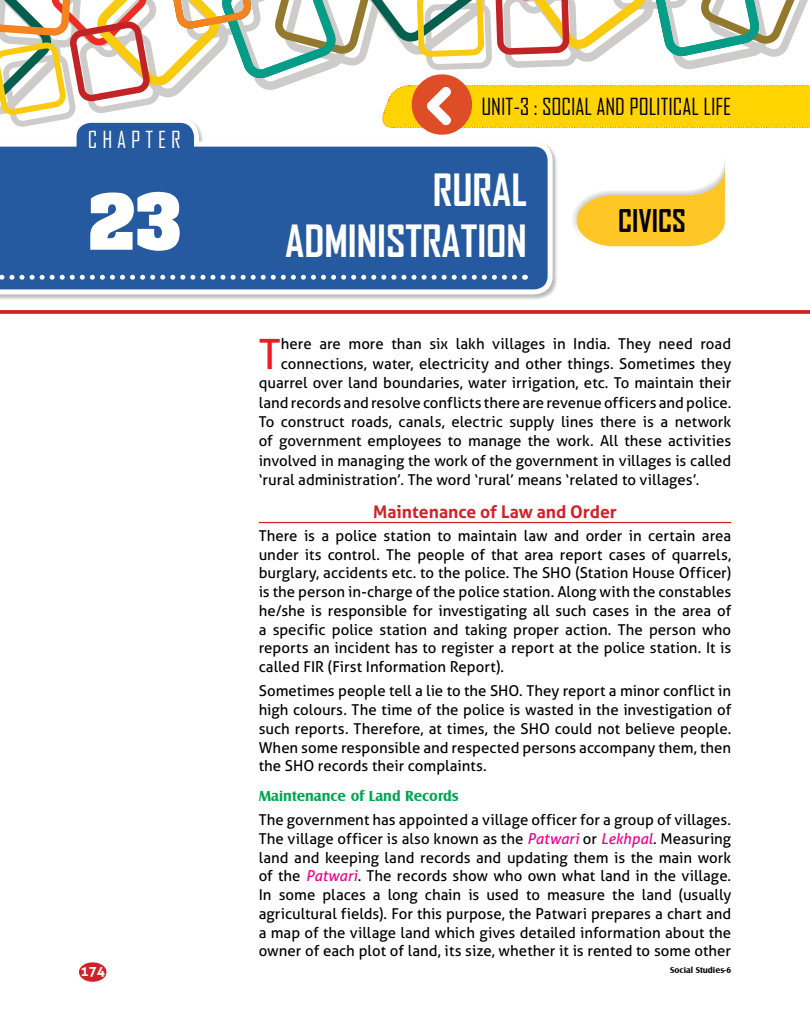
<style>
.page{position:relative;width:810px;height:1035px;background:#fff}
.page>*{position:absolute;margin:0;border:0;box-sizing:border-box;transform-origin:0 0}
.t1{font:700 66.25px "Aardvark";color:#fff}
.t2{font:700 42.5px/51px "Agency FB";color:#fff;text-align:right}
.t3{font:41.88px "Aller";color:#ed1c24}
.t4{font:700 30px "Agency FB";color:#000}
.t5{font:22.5px "Agency FB";color:#000}
.t6{font:22.5px "Agency FB";letter-spacing:.22em;color:#fff}
.t7{font:700 17.5px "Aller";color:#d12229}
.t8{font:15px/18.8px "Aller";color:#000;text-align:justify}
.t9{font:700 15px "Castle T";color:#00a550}
.t10{font:700 13.75px "Aller";color:#fff}
.t11{font:700 8.75px "Castle T";color:#000}
.s1{font-style:italic;color:#ec008b}
</style>
<div class="page">
<div style="left:0;top:118px;width:558px;height:182px;background:#000;opacity:.27"></div>
<svg style="left:0;top:135px;width:555px;height:162px;background:#3e6ca9"></svg>
<svg style="left:0;top:275px;width:515px;height:5px"></svg>
<svg style="left:0;top:310px;width:810px;height:4px;background:#d32f35"></svg>
<div style="left:79px;top:962px;width:28px;height:20px;background:#d12229;border-radius:50%"></div>
<hr style="left:259px;top:522px;width:472px;height:1px;background:#d12229">
<svg style="left:0;top:0;width:810px;height:135px"></svg>
<svg style="left:572px;top:161px;width:153px;height:86px"></svg>
<h3 class="t6" style="left:88px;top:126px;width:94px">CHAPTER</h3>
<h1 class="t1" style="left:88px;top:165px;width:93px">23</h1>
<p class="t10" style="left:80px;top:963px;width:26px">174</p>
<h3 class="t5" style="left:481px;top:93px;width:251px">UNIT-3 : SOCIAL AND POLITICAL LIFE</h3>
<h2 class="t2" style="left:285px;top:163px;width:243px">RURAL<br>ADMINISTRATION</h2>
<h3 class="t4" style="left:618px;top:202px;width:69px">CIVICS</h3>
<h3 class="t3" style="left:259px;top:328px;width:24px">T</h3>
<p class="t8" style="left:281px;top:335px;width:452px">here are more than six lakh villages in India. They need road</p>
<p class="t8" style="left:281px;top:354px;width:452px">connections, water, electricity and other things. Sometimes they</p>
<p class="t8" style="left:259px;top:373px;width:474px">quarrel over land boundaries, water irrigation, etc. To maintain their</p>
<p class="t8" style="left:259px;top:393px;width:474px">land records and resolve conflicts there are revenue officers and police.</p>
<p class="t8" style="left:259px;top:412px;width:474px">To construct roads, canals, electric supply lines there is a network</p>
<p class="t8" style="left:259px;top:432px;width:474px">of government employees to manage the work. All these activities</p>
<p class="t8" style="left:259px;top:451px;width:474px">involved in managing the work of the government in villages is called</p>
<p class="t8" style="left:259px;top:470px;width:442px">‘rural administration’. The word ‘rural’ means ‘related to villages’.</p>
<p class="t7" style="left:373px;top:501px;width:245px">Maintenance of Law and Order</p>
<p class="t8" style="left:259px;top:526px;width:474px">There is a police station to maintain law and order in certain area under its control. The people of that area report cases of quarrels, burglary, accidents etc. to the police. The SHO (Station House Officer) is the person in-charge of the police station. Along with the constables he/she is responsible for investigating all such cases in the area of a specific police station and taking proper action. The person who reports an incident has to register a report at the police station. It is called FIR (First Information Report).</p>
<p class="t8" style="left:259px;top:682px;width:474px">Sometimes people tell a lie to the SHO. They report a minor conflict in high colours. The time of the police is wasted in the investigation of such reports. Therefore, at times, the SHO could not believe people.<br>When some responsible and respected persons accompany them, then the SHO records their complaints.</p>
<p class="t9" style="left:259px;top:787px;width:201px">Maintenance of Land Records</p>
<p class="t8" style="left:259px;top:810px;width:474px">The government has appointed a village officer for a group of villages.<br>The village officer is also known as the <span class="s1">Patwari</span> or <span class="s1">Lekhpal</span>. Measuring land and keeping land records and updating them is the main work of the <span class="s1">Patwari</span>. The records show who own what land in the village.<br>In some places a long chain is used to measure the land (usually agricultural fields). For this purpose, the Patwari prepares a chart and a map of the village land which gives detailed information about the owner of each plot of land, its size, whether it is rented to some other</p>
<p class="t11" style="left:670px;top:965px;width:63px">Social Studies-6</p>
</div>
